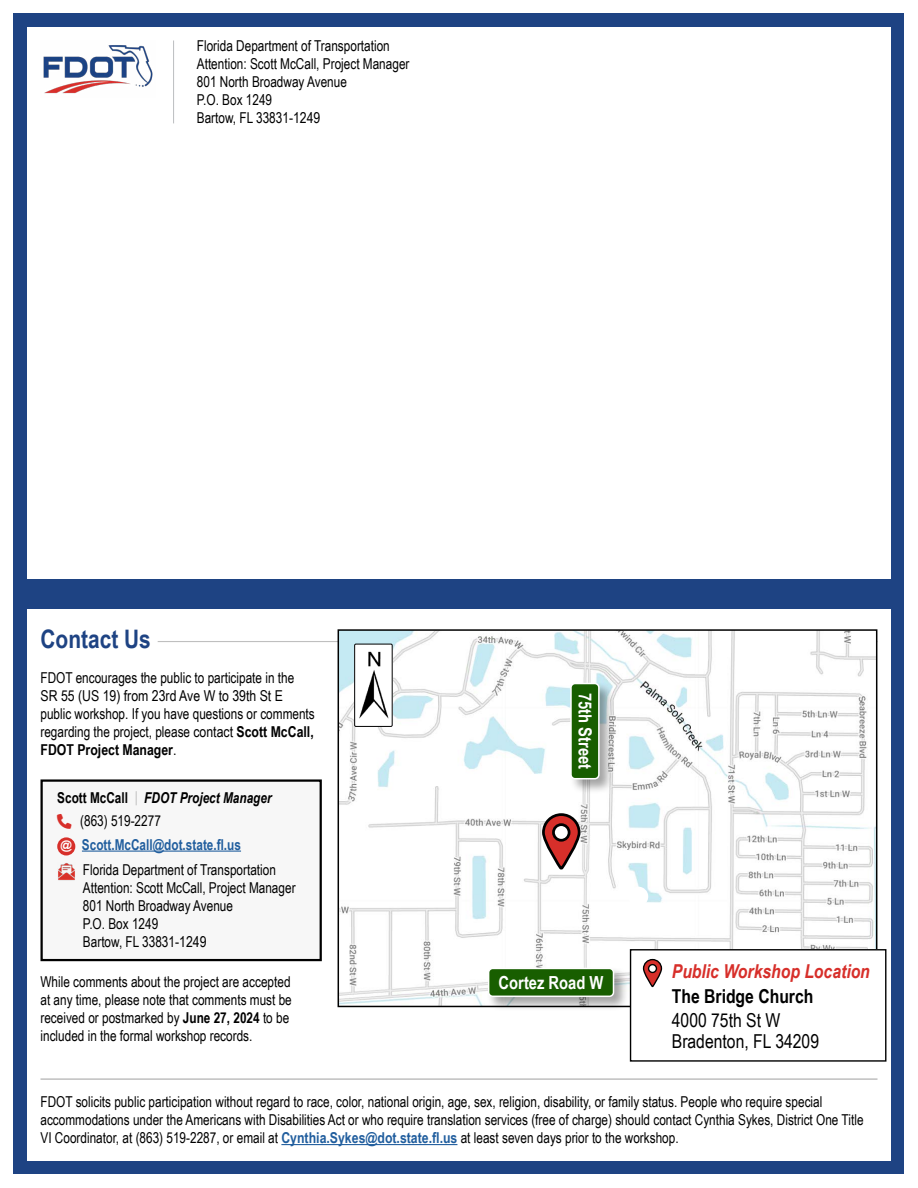
<style>
.page{position:relative;width:918px;height:1188px;background:#fff}
.page>*{position:absolute;margin:0;border:0;box-sizing:border-box;transform-origin:0 0}
.t1{font:700 25.5px "Arial Narrow";color:#1e4383}
.t2{font:19.2px/21px "Arial Narrow";color:#000}
.t3{font:italic 700 19.2px "Arial Narrow";color:#d72f2a}
.t4{font:700 19.2px "Arial Narrow";color:#000}
.t5{font:700 18px "Arial Narrow";color:#fff}
.t6{font:15px/18px "Arial Narrow";color:#000;scale:.96 1}
.t7{font:italic 700 15px/22.5px "Arial Narrow";color:#000;scale:.96 1}
.t8{font:700 15px "Arial Narrow";color:#215e9e;scale:.96 1}
.s1{font-weight:700}
.s2{font-style:normal}
.s3{font-weight:400;font-style:normal;color:#bfbfbf}
.s4{font-weight:400;font-style:normal}
.s5{font-family:"Arial";font-size:11.7px;color:#fff}
.s6{font-weight:700;color:#215e9e}
</style>
<div class="page">
<div style="left:14px;top:14px;width:890px;height:1160px;background:#1e4383"></div>
<div style="left:27px;top:609px;width:864px;height:552px;background:#fff"></div>
<div style="left:27px;top:27px;width:864px;height:552px;background:#fff"></div>
<hr style="left:40px;top:1078px;width:838px;height:2px;background:#bfbfbf">
<img style="left:43px;top:45px;width:110px;height:49px">
<hr style="left:173px;top:40px;width:1px;height:83px;background:#bcbec0">
<hr style="left:158px;top:641px;width:720px;height:1px;background:#bfbfbf">
<svg style="left:337px;top:629px;width:541px;height:379px"></svg>
<div style="left:628px;top:887px;width:20px;height:20px;background:#fff;border-radius:50%"></div>
<svg style="left:541px;top:812px;width:41px;height:60px"></svg>
<hr style="left:281px;top:1144px;width:176px;height:1px;background:#215e9e">
<div style="left:42px;top:781px;width:279px;height:179px;background:#f7f7f7"></div>
<div style="left:40px;top:779px;width:282px;height:182px;border:2px solid #000"></div>
<hr style="left:82px;top:851px;width:159px;height:1px;background:#215e9e">
<div style="left:57px;top:837px;width:18px;height:19px;background:#d72f2a;border-radius:50%"></div>
<div style="left:631px;top:950px;width:255px;height:111px;background:#fff"></div>
<div style="left:630px;top:949px;width:256px;height:113px;border:1px solid #000"></div>
<svg style="left:642px;top:958px;width:21px;height:30px"></svg>
<div style="left:355px;top:644px;width:37px;height:82px;background:#fff"></div>
<img style="left:359px;top:651px;width:30px;height:68px">
<div style="left:354px;top:644px;width:39px;height:83px;border:1px solid #000"></div>
<img style="left:58px;top:863px;width:17px;height:18px">
<div style="left:569px;top:681px;width:46px;height:113px;background:#000;opacity:.36"></div>
<div style="left:571px;top:684px;width:28px;height:95px;background:#185e00;border-radius:4px"></div>
<div style="left:570px;top:683px;width:30px;height:96px;border:2px solid #fff;border-radius:4px"></div>
<div style="left:486px;top:966px;width:143px;height:46px;background:#000;opacity:.36"></div>
<div style="left:489px;top:968px;width:124px;height:28px;background:#185e00;border-radius:4px"></div>
<div style="left:488px;top:968px;width:126px;height:29px;border:2px solid #fff;border-radius:4px"></div>
<p class="t6" style="left:197px;top:37px;width:223px">Florida Department of Transportation<br>Attention: Scott McCall, Project Manager<br>801 North Broadway Avenue<br>P.O. Box 1249<br>Bartow, FL 33831-1249</p>
<h1 class="t1" style="left:40px;top:620px;width:112px">Contact Us</h1>
<p class="t6" style="left:40px;top:668px;width:287px">FDOT encourages the public to participate in the SR 55 (US 19) from 23rd Ave W to 39th St E public workshop. If you have questions or comments regarding the project, please contact <span class="s1">Scott McCall, FDOT Project Manager</span>.</p>
<p class="t7" style="left:80px;top:786px;width:201px;text-indent:-23px"><span class="s2">Scott McCall</span> <span class="s3">|</span> FDOT Project Manager <span class="s4">(863) 519-2277</span></p>
<p class="t8" style="left:60px;top:833px;width:190px"><span class="s5">@</span> Scott.McCall@dot.state.fl.us</p>
<p class="t6" style="left:83px;top:860px;width:223px">Florida Department of Transportation<br>Attention: Scott McCall, Project Manager<br>801 North Broadway Avenue<br>P.O. Box 1249<br>Bartow, FL 33831-1249</p>
<p class="t6" style="left:40px;top:973px;width:263px">While comments about the project are accepted at any time, please note that comments must be received or postmarked by <span class="s1">June 27, 2024</span> to be included in the formal workshop records.</p>
<p class="t5" style="left:599px;top:693px;width:78px;rotate:90deg">75th Street</p>
<p class="t5" style="left:499px;top:969px;width:106px">Cortez Road W</p>
<p class="t3" style="left:672px;top:957px;width:200px">Public Workshop Location</p>
<p class="t4" style="left:672px;top:982px;width:143px">The Bridge Church</p>
<p class="t2" style="left:672px;top:1009px;width:149px">4000 75th St W<br>Bradenton, FL 34209</p>
<p class="t6" style="left:40px;top:1092px;width:859px">FDOT solicits public participation without regard to race, color, national origin, age, sex, religion, disability, or family status. People who require special accommodations under the Americans with Disabilities Act or who require translation services (free of charge) should contact Cynthia Sykes, District One Title<br>VI Coordinator, at (863) 519-2287, or email at <span class="s6">Cynthia.Sykes@dot.state.fl.us</span> at least seven days prior to the workshop.</p>
</div>
